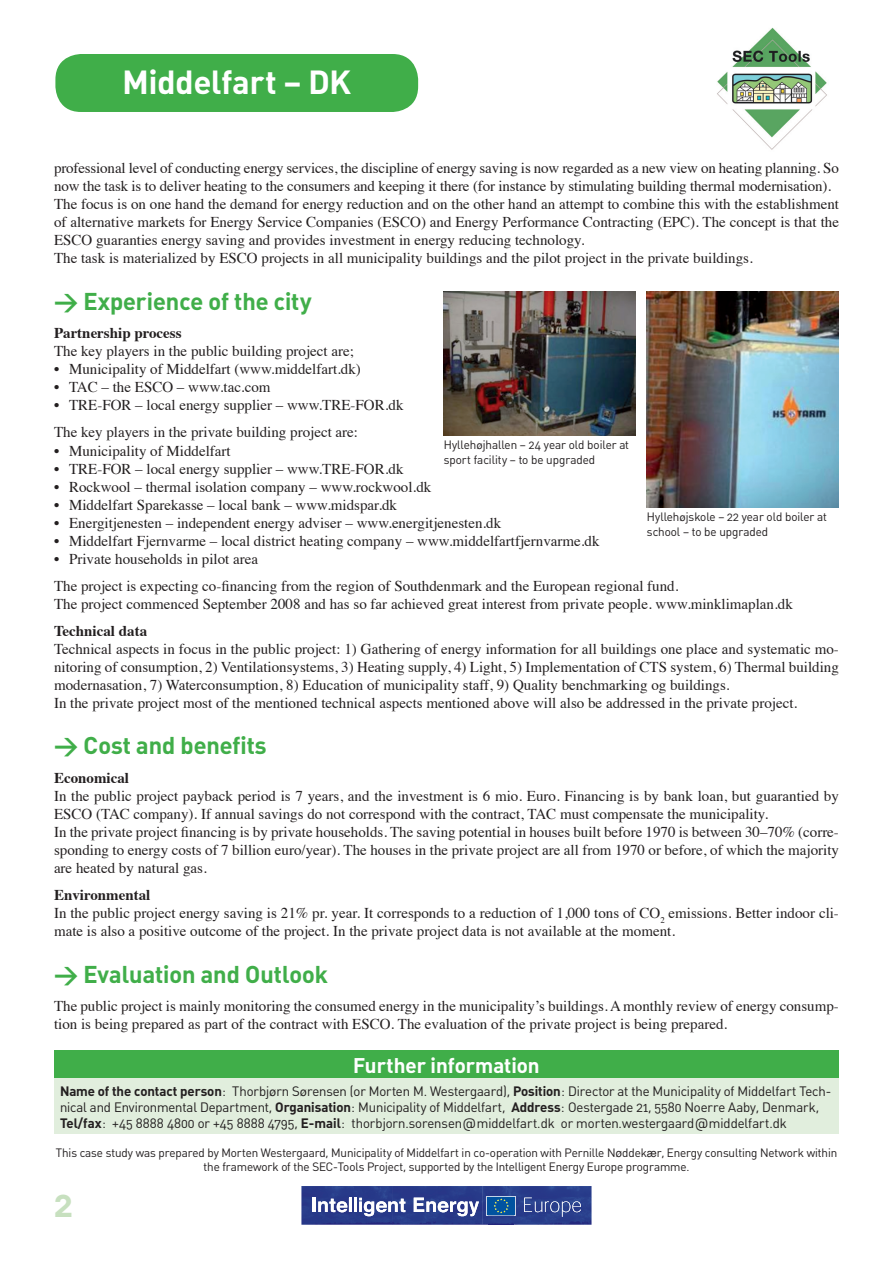
<style>
.page{position:relative;width:893px;height:1263px;background:#fff}
.page>*{position:absolute;margin:0;border:0;box-sizing:border-box;transform-origin:0 0}
.t1{font:700 36px "CA Info Type CE";color:#c7e0bf}
.t2{font:700 33px "CA Info Type CE";color:#fff}
.t3{font:700 24px "CA Info Type CE";color:#40ae49}
.t4{font:700 21px "CA Info Type CE";color:#fff}
.t5{font:15px/18px "Times";color:#231f20}
.t6{font:700 15px "Times";color:#231f20}
.t7{font:13.5px/16.2px "CA Info Type CE";letter-spacing:-.005em;color:#231f20}
.t8{font:12px/14.4px "CA Info Type CE";letter-spacing:-.005em;color:#231f20}
.s1{font-family:"Helvetica";font-size:10.5px}
.s2{font-family:"CA Info Type CE Bold LF"}
.s3{font-family:"Helvetica";font-size:12px}
.s4{font-weight:700}
.s5{font-family:"Helvetica";font-size:11.25px}
</style>
<div class="page">
<div style="left:55px;top:54px;width:363px;height:58px;background:#40ae49;border-radius:26px"></div>
<img style="left:717px;top:27px;width:110px;height:123px">
<img style="left:444px;top:291px;width:192px;height:144px">
<img style="left:647px;top:291px;width:192px;height:216px">
<img style="left:301px;top:1186px;width:182px;height:39px">
<img style="left:483px;top:1186px;width:108px;height:11px">
<img style="left:483px;top:1197px;width:6px;height:28px">
<img style="left:513px;top:1197px;width:78px;height:28px">
<img style="left:489px;top:1216px;width:24px;height:9px">
<hr style="left:313px;top:1197px;width:3px;height:15px;background:#fff">
<svg style="left:318px;top:1198px;width:33px;height:14px"></svg>
<hr style="left:354px;top:1198px;width:3px;height:14px;background:#fff">
<svg style="left:359px;top:1198px;width:46px;height:18px"></svg>
<svg style="left:414px;top:1197px;width:65px;height:19px"></svg>
<svg style="left:524px;top:1197px;width:57px;height:20px"></svg>
<svg style="left:486px;top:1196px;width:30px;height:20px"></svg>
<div style="left:54px;top:1050px;width:785px;height:29px;background:#40ae49"></div>
<div style="left:54px;top:1079px;width:785px;height:55px;background:#e1eedd"></div>
<p class="t2" style="left:122px;top:60px;width:230px">Middelfart – DK</p>
<p class="t5" style="left:54px;top:158px;width:786px">professional level of conducting energy services, the discipline of energy saving is now regarded as a new view on heating planning. So now the task is to deliver heating to the consumers and keeping it there (for instance by stimulating building thermal modernisation).</p>
<p class="t5" style="left:54px;top:194px;width:786px;text-align:justify">The focus is on one hand the demand for energy reduction and on the other hand an attempt to combine this with the establishment of alternative markets for Energy Service Companies (ESCO) and Energy Performance Contracting (EPC). The concept is that the ESCO guaranties energy saving and provides investment in energy reducing technology.</p>
<p class="t5" style="left:54px;top:248px;width:700px">The task is materialized by ESCO projects in all municipality buildings and the pilot project in the private buildings.</p>
<p class="t3" style="left:54px;top:286px;width:259px">&gt; Experience of the city</p>
<p class="t6" style="left:54px;top:319px;width:129px">Partnership process</p>
<p class="t5" style="left:54px;top:341px;width:301px">The key players in the public building project are;</p>
<p class="t5" style="left:54px;top:359px;width:308px">• Municipality of Middelfart (www.middelfart.dk)</p>
<p class="t5" style="left:54px;top:377px;width:218px">• TAC – the ESCO – www.tac.com</p>
<p class="t5" style="left:54px;top:395px;width:351px">• TRE-FOR – local energy supplier – www.TRE-FOR.dk</p>
<p class="t5" style="left:54px;top:422px;width:306px">The key players in the private building project are:</p>
<p class="t5" style="left:54px;top:440px;width:178px">• Municipality of Middelfart</p>
<p class="t5" style="left:54px;top:458px;width:351px">• TRE-FOR – local energy supplier – www.TRE-FOR.dk</p>
<p class="t5" style="left:54px;top:476px;width:379px">• Rockwool – thermal isolation company – www.rockwool.dk</p>
<p class="t5" style="left:54px;top:494px;width:345px">• Middelfart Sparekasse – local bank – www.midspar.dk</p>
<p class="t5" style="left:54px;top:512px;width:449px">• Energitjenesten – independent energy adviser – www.energitjenesten.dk</p>
<p class="t5" style="left:54px;top:530px;width:547px">• Middelfart Fjernvarme – local district heating company – www.middelfartfjernvarme.dk</p>
<p class="t5" style="left:54px;top:548px;width:206px">• Private households in pilot area</p>
<p class="t5" style="left:54px;top:575px;width:626px">The project is expecting co-financing from the region of Southdenmark and the European regional fund.</p>
<p class="t5" style="left:54px;top:593px;width:740px">The project commenced September 2008 and has so far achieved great interest from private people. www.minklimaplan.dk</p>
<p class="t6" style="left:54px;top:616px;width:95px">Technical data</p>
<p class="t5" style="left:54px;top:638px;width:786px;text-align:justify">Technical aspects in focus in the public project: 1) Gathering of energy information for all buildings one place and systematic mo&shy;nitoring of consumption, 2) Ventilationsystems, 3) Heating supply, 4) Light, 5) Implementation of CTS system, 6) Thermal building modernasation, 7) Waterconsumption, 8) Education of municipality staff, 9) Quality benchmarking og buildings.</p>
<p class="t5" style="left:54px;top:692px;width:745px">In the private project most of the mentioned technical aspects mentioned above will also be addressed in the private project.</p>
<p class="t3" style="left:54px;top:730px;width:214px">&gt; Cost and benefits</p>
<p class="t6" style="left:54px;top:763px;width:76px">Economical</p>
<p class="t5" style="left:54px;top:785px;width:786px">In the public project payback period is 7 years, and the investment is 6 mio. Euro. Financing is by bank loan, but guarantied by<br>ESCO (TAC company). If annual savings do not correspond with the contract, TAC must compensate the municipality.</p>
<p class="t5" style="left:54px;top:821px;width:786px;text-align:justify">In the private project financing is by private households. The saving potential in houses built before 1970 is between 30–70% (corre&shy;sponding to energy costs of 7 billion euro/year). The houses in the private project are all from 1970 or before, of which the majority are heated by natural gas.</p>
<p class="t6" style="left:54px;top:880px;width:98px">Environmental</p>
<p class="t5" style="left:54px;top:902px;width:786px">In the public project energy saving is 21% pr. year. It corresponds to a reduction of 1,000 tons of CO<sub>2</sub> emissions. Better indoor cli&shy;mate is also a positive outcome of the project. In the private project data is not available at the moment.</p>
<p class="t3" style="left:54px;top:958px;width:275px">&gt; Evaluation and Outlook</p>
<p class="t5" style="left:54px;top:996px;width:786px">The public project is mainly monitoring the consumed energy in the municipality’s buildings. A monthly review of energy consump&shy;tion is being prepared as part of the contract with ESCO. The evaluation of the private project is being prepared.</p>
<p class="t8" style="left:444px;top:438px;width:187px">Hylleh<span class="s1">ø</span>jhallen – 24 year old boiler at sport facility – to be upgraded</p>
<p class="t8" style="left:647px;top:510px;width:181px">Hylleh<span class="s1">ø</span>jskole – 22 year old boiler at school – to be upgraded</p>
<p class="t4" style="left:353px;top:1051px;width:188px">Further information</p>
<p class="t7" style="left:60px;top:1082px;width:773px"><span class="s2">Name of the contact person</span>: Thorbj<span class="s3">ø</span>rn S<span class="s3">ø</span>rensen (or Morten M. Westergaard), <span class="s4">Position</span>: Director at the Municipality of Middelfart Tech&shy;nical and Environmental Department, <span class="s4">Organisation</span>: Municipality of Middelfart, <span class="s4">Address</span>: Oestergade 21, 5580 Noerre Aaby, Denmark,<br><span class="s4">Tel/fax</span>: +45 8888 4800 or +45 8888 4795, <span class="s4">E-mail</span>: thorbjorn.sorensen@middelfart.dk or morten.westergaard@middelfart.dk</p>
<p class="t8" style="left:56px;top:1145px;width:783px;text-align:center">This case study was prepared by Morten Westergaard, Municipality of Middelfart in co-operation with Pernille N<span class="s5">ø</span>ddek<span class="s5">æ</span>r, Energy consulting Network within the framework of the SEC-Tools Project, supported by the Intelligent Energy Europe programme.</p>
<p class="t1" style="left:54px;top:1181px;width:21px">2</p>
</div>
